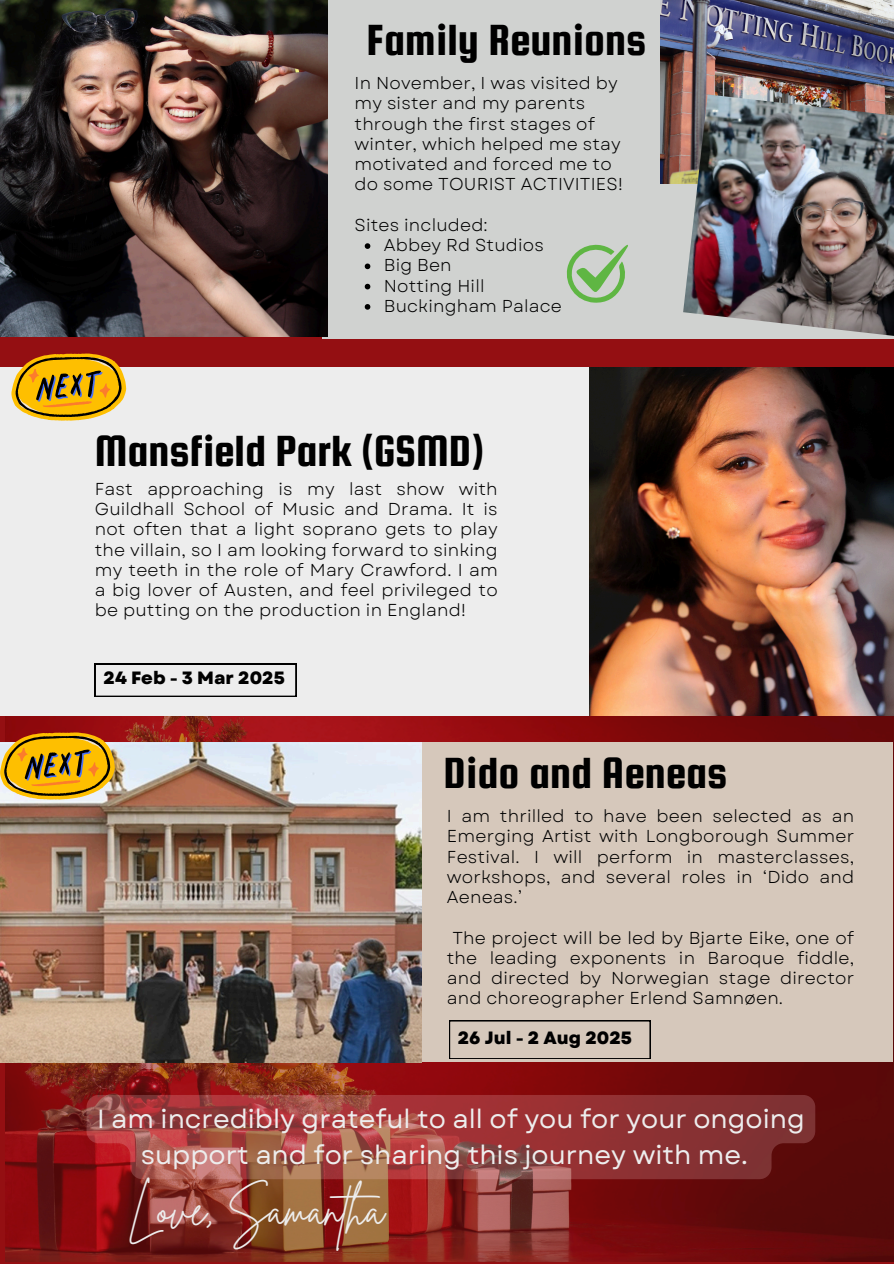
<style>
.page{position:relative;width:894px;height:1264px;background:#fff}
.page>*{position:absolute;margin:0;border:0;box-sizing:border-box;transform-origin:0 0}
.t1{font:46.65px "Squada One";color:#000}
.t2{font:44.7px "Brittany Signature";color:#ededed}
.t3{font:26.25px/36px "Garet";color:#ededed;text-align:center}
.t4{font:800 17.85px "Garet";color:#000}
.t5{font:17.25px/20.2px "Garet";letter-spacing:.01em;color:#000;text-align:justify}
</style>
<div class="page">
<div style="left:0;top:0;width:893px;height:1263px;background:#940f12"></div>
<img style="left:5px;top:715px;width:888px;height:545px">
<div style="left:322px;top:0;width:571px;height:338px;background:#d0d2d0"></div>
<img style="left:588px;top:367px;width:305px;height:348px">
<div style="left:421px;top:742px;width:472px;height:319px;background:#d6c8bb"></div>
<div style="left:0;top:367px;width:588px;height:348px;background:#ededed"></div>
<img style="left:0;top:0;width:327px;height:337px">
<img style="left:660px;top:0;width:233px;height:183px">
<svg style="left:95px;top:664px;width:201px;height:32px"></svg>
<img style="left:683px;top:94px;width:210px;height:242px">
<svg style="left:566px;top:244px;width:62px;height:59px"></svg>
<svg style="left:11px;top:353px;width:115px;height:68px"></svg>
<img style="left:0;top:742px;width:421px;height:320px">
<svg style="left:0;top:732px;width:115px;height:67px;background:#c89625"></svg>
<svg style="left:364px;top:243px;width:6px;height:6px"></svg>
<svg style="left:364px;top:263px;width:6px;height:6px"></svg>
<svg style="left:364px;top:284px;width:6px;height:5px"></svg>
<svg style="left:364px;top:304px;width:6px;height:6px"></svg>
<svg style="left:86px;top:1094px;width:729px;height:85px;background:#9a3f3d"></svg>
<svg style="left:449px;top:1020px;width:201px;height:38px"></svg>
<h1 class="t1" style="left:366px;top:14px;width:281px">Family Reunions</h1>
<p class="t5" style="left:354px;top:73px;width:270px;text-align:left">In November, I was visited by my sister and my parents through the first stages of winter, which helped me stay motivated and forced me to do some TOURIST ACTIVITIES!</p>
<p class="t5" style="left:354px;top:215px;width:135px">Sites included:</p>
<p class="t5" style="left:384px;top:235px;width:161px">Abbey Rd Studios</p>
<p class="t5" style="left:384px;top:255px;width:69px">Big Ben</p>
<p class="t5" style="left:384px;top:275px;width:102px">Notting Hill</p>
<p class="t5" style="left:384px;top:296px;width:179px">Buckingham Palace</p>
<h1 class="t1" style="left:95px;top:426px;width:390px">Mansfield Park (GSMD)</h1>
<p class="t5" style="left:95px;top:478px;width:404px">Fast approaching is my last show with Guildhall School of Music and Drama. It is not often that a light soprano gets to play the villain, so I am looking forward to sinking my teeth in the role of Mary Crawford. I am a big lover of Austen, and feel privileged to be putting on the production in England!</p>
<h3 class="t4" style="left:104px;top:665px;width:183px">24 Feb - 3 Mar 2025</h3>
<p class="t1" style="left:443px;top:748px;width:285px">Dido and Aeneas</p>
<p class="t5" style="left:446px;top:806px;width:409px">I am thrilled to have been selected as an Emerging Artist with Longborough Summer Festival. I will perform in masterclasses, workshops, and several roles in ‘Dido and Aeneas.’</p>
<p class="t5" style="left:446px;top:927px;width:409px;text-indent:6px">The project will be led by Bjarte Eike, one of the leading exponents in Baroque fiddle, and directed by Norwegian stage director and choreographer Erlend Samnøen.</p>
<p class="t4" style="left:457px;top:1025px;width:176px">26 Jul - 2 Aug 2025</p>
<p class="t3" style="left:97px;top:1100px;width:709px">I am incredibly grateful to all of you for your ongoing support and for sharing this journey with me.</p>
<h1 class="t2" style="left:127px;top:1180px;width:266px">Love, Samantha</h1>
</div>
